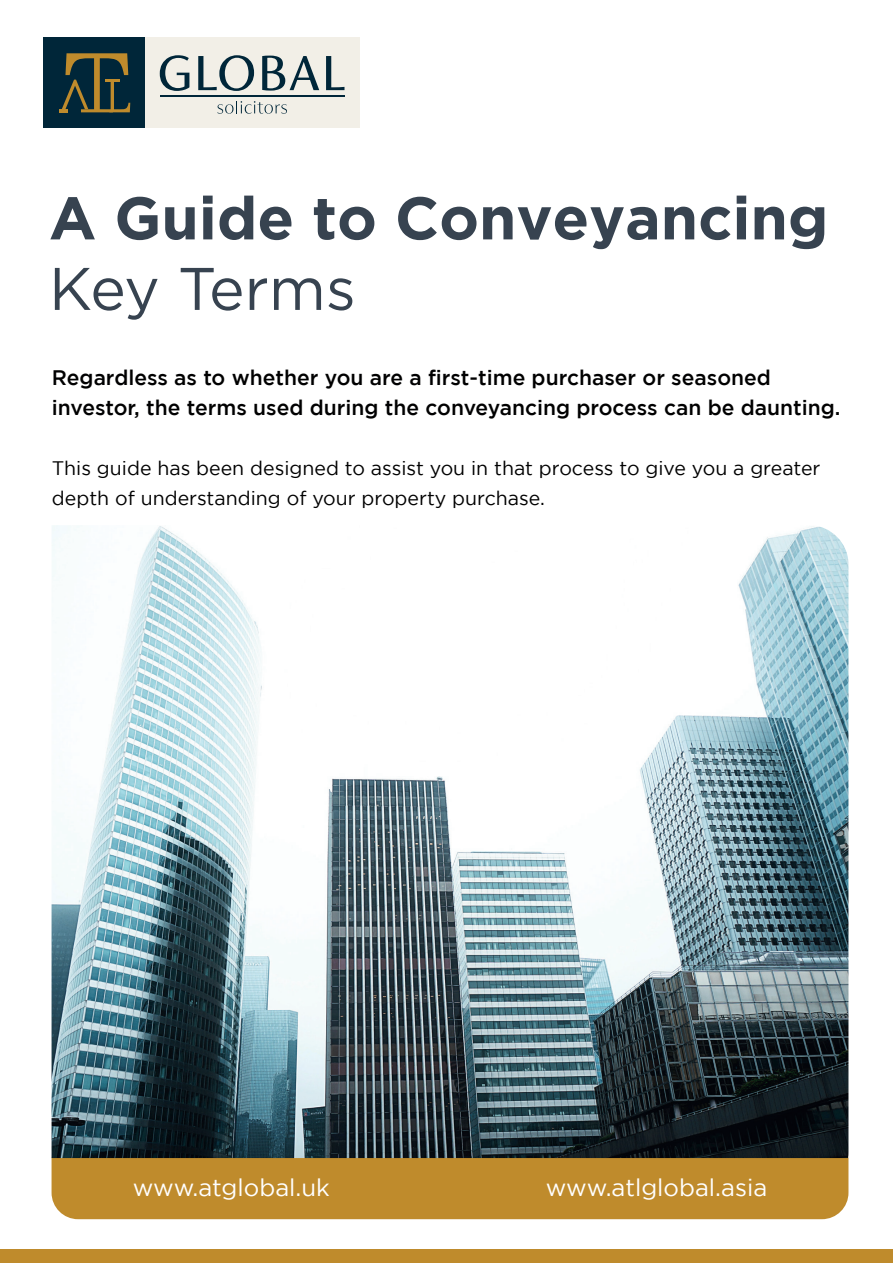
<style>
.page{position:relative;width:893px;height:1263px;background:#fff}
.page>*{position:absolute;margin:0;border:0;box-sizing:border-box;transform-origin:0 0}
.t1{font:700 60px "Gotham";color:#374350}
.t2{font:60px "Gotham";letter-spacing:-.01em;color:#374350}
.t3{font:24px "Gotham";color:#fff}
.t4{font:500 21px/30px "Gotham";color:#000001}
.t5{font:19.5px/30px "Gotham";color:#000001}
</style>
<div class="page">
<div style="left:43px;top:37px;width:101px;height:91px;background:#002639"></div>
<div style="left:145px;top:37px;width:215px;height:91px;background:#f2efe7"></div>
<hr style="left:160px;top:95px;width:184px;height:2px;background:#002639">
<svg style="left:160px;top:55px;width:29px;height:36px"></svg>
<svg style="left:198px;top:55px;width:56px;height:36px"></svg>
<svg style="left:262px;top:56px;width:57px;height:35px"></svg>
<svg style="left:326px;top:56px;width:18px;height:34px"></svg>
<svg style="left:217px;top:101px;width:70px;height:13px"></svg>
<svg style="left:59px;top:53px;width:71px;height:59px"></svg>
<div style="left:52px;top:1158px;width:796px;height:61px;background:#bf8b2c"></div>
<img style="left:52px;top:525px;width:796px;height:633px">
<div style="left:0;top:1249px;width:893px;height:14px;background:#bf8b2c"></div>
<h1 class="t1" style="left:49px;top:183px;width:781px">A Guide to Conveyancing</h1>
<h1 class="t2" style="left:49px;top:255px;width:308px">Key Terms</h1>
<p class="t4" style="left:52px;top:362px;width:790px">Regardless as to whether you are a first-time purchaser or seasoned investor, the terms used during the conveyancing process can be daunting.</p>
<p class="t5" style="left:52px;top:452px;width:770px">This guide has been designed to assist you in that process to give you a greater depth of understanding of your property purchase.</p>
<p class="t3" style="left:133px;top:1174px;width:199px">www.atglobal.uk</p>
<p class="t3" style="left:546px;top:1174px;width:223px">www.atlglobal.asia</p>
</div>
